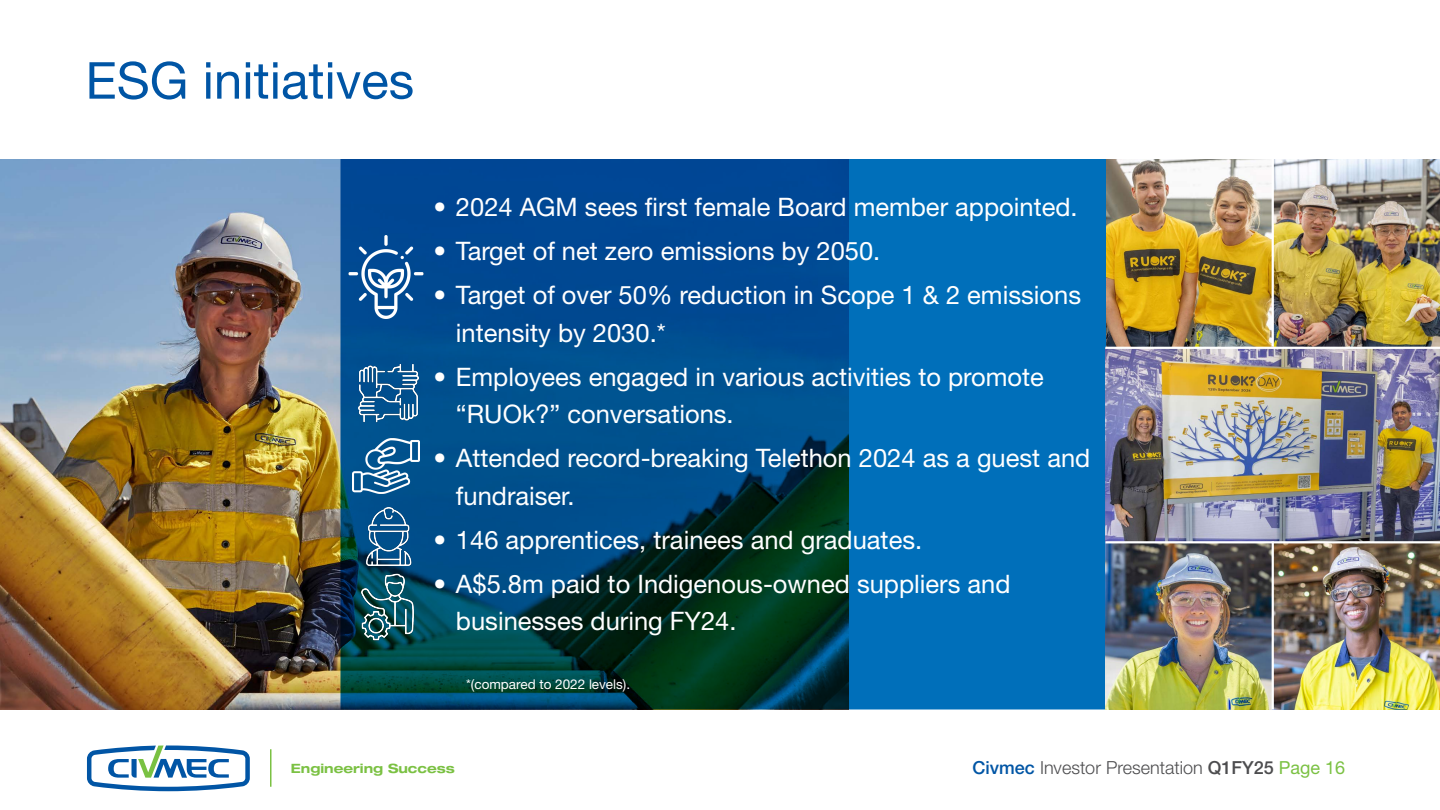
<style>
.page{position:relative;width:1440px;height:810px;background:#fff}
.page>*{position:absolute;margin:0;border:0;box-sizing:border-box;transform-origin:0 0}
.t1{font:51px "Helvetica Neue LT Std";color:#0055a5}
.t2{font:25.5px/37.5px "Helvetica Neue LT Std";color:#fff}
.t3{font:300 18px "Helvetica Neue LT Std";color:#4d4d4f}
.Bullets{font:13.5px "Helvetica Neue LT Std";color:#fff}
.t4{font:700 expanded 12.83px "Helvetica Neue LT Std";color:#7bc143}
.s1{font-weight:500;color:#0055a5}
.s2{font-weight:500}
.s3{font-weight:400;color:#7bc143}
</style>
<div class="page">
<img style="left:0;top:159px;width:340px;height:551px">
<svg style="left:340px;top:159px;width:766px;height:551px;background:#00548b"></svg>
<img style="left:354px;top:574px;width:67px;height:66px">
<img style="left:358px;top:363px;width:61px;height:60px">
<img style="left:364px;top:507px;width:54px;height:58px">
<svg style="left:87px;top:746px;width:163px;height:45px"></svg>
<hr style="left:270px;top:749px;width:2px;height:38px;background:#7bc143">
<img style="left:1106px;top:159px;width:334px;height:382px">
<img style="left:1106px;top:543px;width:166px;height:167px">
<img style="left:345px;top:236px;width:82px;height:82px">
<img style="left:352px;top:432px;width:68px;height:68px">
<img style="left:1274px;top:543px;width:166px;height:167px">
<hr style="left:1106px;top:347px;width:334px;height:2px;background:#fff">
<hr style="left:1272px;top:159px;width:2px;height:188px;background:#fff">
<p class="t1" style="left:86px;top:50px;width:330px">ESG initiatives</p>
<p class="t2" style="left:433px;top:188px;width:646px">• 2024 AGM sees first female Board member appointed.</p>
<p class="t2" style="left:433px;top:232px;width:448px">• Target of net zero emissions by 2050.</p>
<p class="t2" style="left:456px;top:276px;width:627px;text-indent:-22px">• Target of over 50% reduction in Scope 1 &amp; 2 emissions intensity by 2030.*</p>
<p class="t2" style="left:456px;top:358px;width:590px;text-indent:-22px">• Employees engaged in various activities to promote “RUOk?” conversations.</p>
<p class="t2" style="left:456px;top:439px;width:636px;text-indent:-22px">• Attended record-breaking Telethon 2024 as a guest and fundraiser.</p>
<p class="t2" style="left:433px;top:521px;width:490px">• 146 apprentices, trainees and graduates.</p>
<p class="t2" style="left:456px;top:565px;width:556px;text-indent:-22px">• A$5.8m paid to Indigenous-owned suppliers and businesses during FY24.</p>
<p class="Bullets" style="left:466px;top:676px;width:166px">*(compared to 2022 levels).</p>
<p class="t4" style="left:291px;top:760px;width:165px">Engineering Success</p>
<p class="t3" style="left:973px;top:757px;width:374px"><span class="s1">Civmec</span> Investor Presentation <span class="s2">Q1FY25</span> <span class="s3">Page 16</span></p>
</div>
